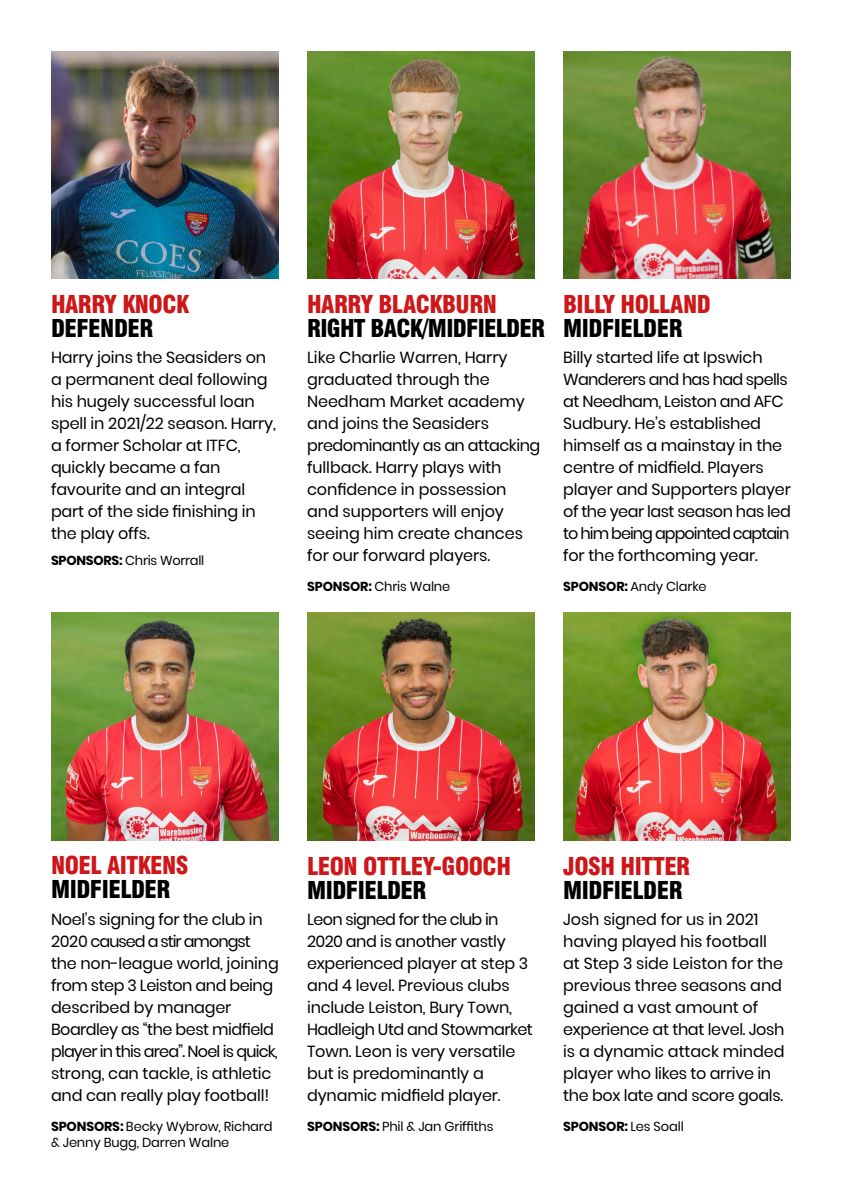
<style>
.page{position:relative;width:842px;height:1191px;background:#fff}
.page>*{position:absolute;margin:0;border:0;box-sizing:border-box;transform-origin:0 0}
.t1{font:900 condensed 24px "Swiss 721 BT";letter-spacing:-.02em;color:#cd1719}
.t2{font:900 condensed 24px "Swiss 721 BT";letter-spacing:-.02em;color:#000}
.t3{font:16px/22px "Poppins";letter-spacing:-.01em;color:#000}
.t4{font:13px/16px "Poppins";letter-spacing:-.01em;color:#000}
.t5{font:700 13px "Poppins";letter-spacing:-.01em;color:#000}
.s1{font-weight:700}
.s2{font-weight:400}
</style>
<div class="page">
<img style="left:307px;top:51px;width:228px;height:228px">
<img style="left:563px;top:51px;width:228px;height:228px">
<img style="left:51px;top:612px;width:228px;height:228px">
<img style="left:307px;top:612px;width:228px;height:228px">
<img style="left:563px;top:612px;width:228px;height:228px">
<img style="left:51px;top:51px;width:228px;height:228px">
<h1 class="t1" style="left:51px;top:290px;width:140px">HARRY KNOCK</h1>
<h1 class="t2" style="left:51px;top:314px;width:104px">DEFENDER</h1>
<p class="t3" style="left:51px;top:347px;width:226px">Harry joins the Seasiders on a permanent deal following his hugely successful loan spell in 2021/22 season. Harry, a former Scholar at ITFC, quickly became a fan favourite and an integral part of the side finishing in the play offs.</p>
<p class="t4" style="left:51px;top:553px;width:155px"><span class="s1">SPONSORS:</span> Chris Worrall</p>
<h1 class="t1" style="left:307px;top:290px;width:192px">HARRY BLACKBURN</h1>
<h1 class="t2" style="left:307px;top:314px;width:240px">RIGHT BACK/MIDFIELDER</h1>
<p class="t3" style="left:307px;top:347px;width:235px">Like Charlie Warren, Harry graduated through the<br>Needham Market academy and joins the Seasiders predominantly as an attacking fullback. Harry plays with confidence in possession and supporters will enjoy seeing him create chances for our forward players.</p>
<p class="t4" style="left:307px;top:579px;width:145px"><span class="s1">SPONSOR:</span> Chris Walne</p>
<h1 class="t1" style="left:563px;top:290px;width:149px">BILLY HOLLAND</h1>
<h1 class="t2" style="left:563px;top:314px;width:121px">MIDFIELDER</h1>
<p class="t3" style="left:563px;top:347px;width:229px">Billy started life at Ipswich<br>Wanderers and has had spells at Needham, Leiston and AFC<br>Sudbury. He’s established himself as a mainstay in the centre of midfield. Players player and Supporters player of the year last season has led to him being appointed captain for the forthcoming year.</p>
<p class="t4" style="left:563px;top:579px;width:145px"><span class="s1">SPONSOR:</span> Andy Clarke</p>
<h1 class="t1" style="left:51px;top:851px;width:139px">NOEL AITKENS</h1>
<h1 class="t2" style="left:51px;top:875px;width:121px">MIDFIELDER</h1>
<p class="t3" style="left:51px;top:908px;width:229px">Noel’s signing for the club in<br>2020 caused a stir amongst the non-league world, joining from step 3 Leiston and being described by manager<br>Boardley as “the best midfield player in this area”. Noel is quick, strong, can tackle, is athletic and can really play football!</p>
<p class="t4" style="left:51px;top:1118px;width:223px"><span class="s1">SPONSORS:</span> Becky Wybrow, Richard &amp; Jenny Bugg, Darren Walne</p>
<h1 class="t1" style="left:307px;top:851px;width:205px">LEON OTTLEY-GOOCH</h1>
<h1 class="t2" style="left:307px;top:875px;width:121px">MIDFIELDER</h1>
<p class="t3" style="left:307px;top:908px;width:227px">Leon signed for the club in<br>2020 and is another vastly experienced player at step 3 and 4 level. Previous clubs include Leiston, Bury Town,<br>Hadleigh Utd and Stowmarket<br>Town. Leon is very versatile but is predominantly a dynamic midfield player.</p>
<p class="t4" style="left:307px;top:1118px;width:188px"><span class="s1">SPONSORS:</span> Phil &amp; Jan Griffiths</p>
<h1 class="t1" style="left:563px;top:851px;width:129px">JOSH HITTER</h1>
<h1 class="t2" style="left:563px;top:875px;width:121px">MIDFIELDER</h1>
<p class="t3" style="left:563px;top:908px;width:223px">Josh signed for us in 2021 having played his football at Step 3 side Leiston for the previous three seasons and gained a vast amount of experience at that level. Josh is a dynamic attack minded player who likes to arrive in the box late and score goals.</p>
<p class="t5" style="left:563px;top:1118px;width:122px">SPONSOR: <span class="s2">Les Soall</span></p>
</div>
